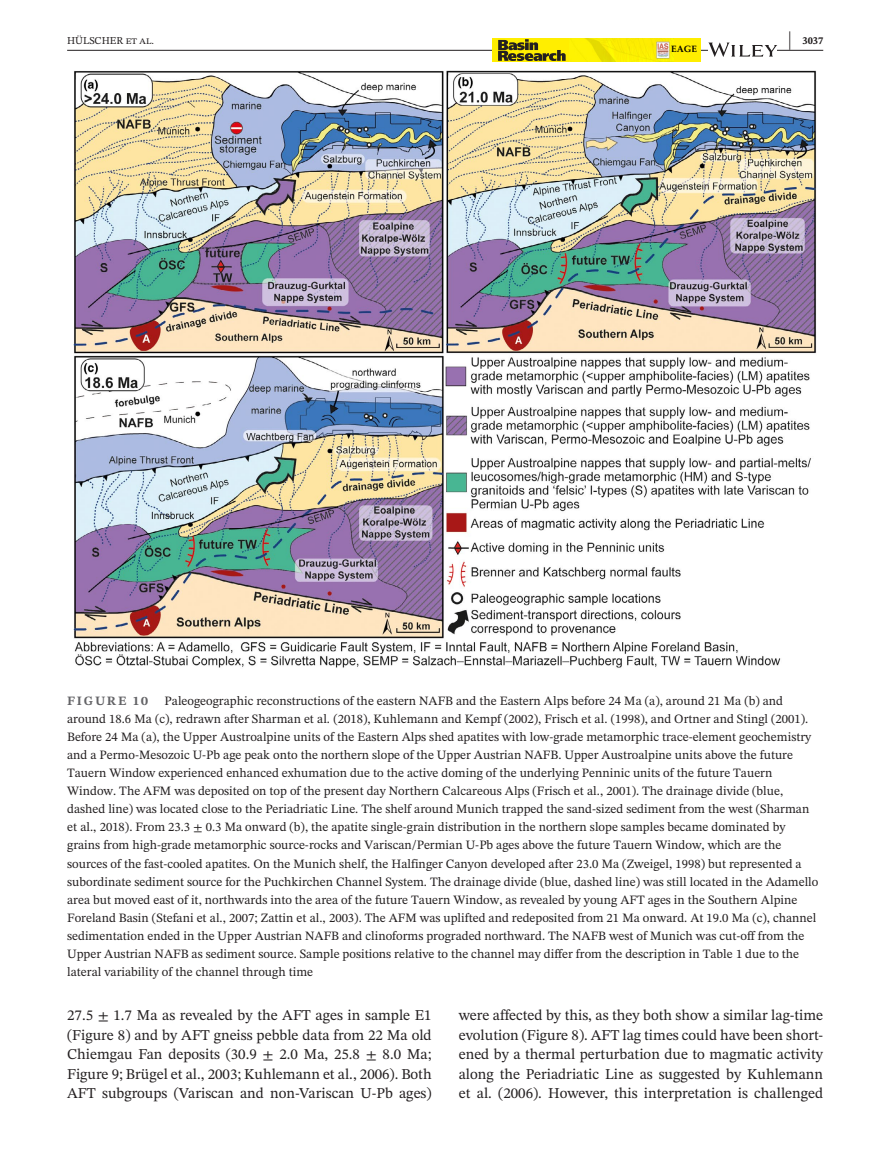
<style>
.page{position:relative;width:893px;height:1174px;background:#fff}
.page>*{position:absolute;margin:0;border:0;box-sizing:border-box;transform-origin:0 0}
.t1{font:15px/19.5px "STIX Two Text";color:#231f20;text-align:justify}
.t2{font:12.75px/18px "STIX Two Text";color:#231f20}
.t3{font:700 12.75px "STIX Two Text";letter-spacing:.14em;color:#636366}
.t4{font:10.5px "STIX Two Text";color:#231f20}
.t5{font:700 10.5px "STIX Two Text";color:#231f20}
.t6{font:700 9.15px "Palatino Linotype";color:#000}
.s1{font-size:21.6px}
</style>
<div class="page">
<hr style="left:67px;top:50px;width:756px;height:1px;background:#231f20">
<div style="left:493px;top:38px;width:208px;height:24px;background:#fe0"></div>
<img style="left:585px;top:38px;width:88px;height:24px">
<svg style="left:498px;top:39px;width:68px;height:22px"></svg>
<svg style="left:708px;top:43px;width:69px;height:14px"></svg>
<img style="left:73px;top:70px;width:744px;height:598px">
<p class="t4" style="left:67px;top:33px;width:88px">HÜLSCHER et al.</p>
<p class="t6" style="left:671px;top:43px;width:27px">EAGE</p>
<p class="t5" style="left:788px;top:33px;width:36px"><span class="s1">|</span> 3037</p>
<p class="t2" style="left:67px;top:692px;width:753px;text-indent:97px">Paleogeographic reconstructions of the eastern NAFB and the Eastern Alps before 24 Ma (a), around 21 Ma (b) and around 18.6 Ma (c), redrawn after Sharman et al. (2018), Kuhlemann and Kempf (2002), Frisch et al. (1998), and Ortner and Stingl (2001).<br>Before 24 Ma (a), the Upper Austroalpine units of the Eastern Alps shed apatites with low-grade metamorphic trace-element geochemistry and a Permo-Mesozoic U-Pb age peak onto the northern slope of the Upper Austrian NAFB. Upper Austroalpine units above the future Tauern Window experienced enhanced exhumation due to the active doming of the underlying Penninic units of the future Tauern Window. The AFM was deposited on top of the present day Northern Calcareous Alps (Frisch et al., 2001). The drainage divide (blue, dashed line) was located close to the Periadriatic Line. The shelf around Munich trapped the sand-sized sediment from the west (Sharman et al., 2018). From 23.3 ± 0.3 Ma onward (b), the apatite single-grain distribution in the northern slope samples became dominated by grains from high-grade metamorphic source-rocks and Variscan/Permian U-Pb ages above the future Tauern Window, which are the sources of the fast-cooled apatites. On the Munich shelf, the Halfinger Canyon developed after 23.0 Ma (Zweigel, 1998) but represented a subordinate sediment source for the Puchkirchen Channel System. The drainage divide (blue, dashed line) was still located in the Adamello area but moved east of it, northwards into the area of the future Tauern Window, as revealed by young AFT ages in the Southern Alpine Foreland Basin (Stefani et al., 2007; Zattin et al., 2003). The AFM was uplifted and redeposited from 21 Ma onward. At 19.0 Ma (c), channel sedimentation ended in the Upper Austrian NAFB and clinoforms prograded northward. The NAFB west of Munich was cut-off from the Upper Austrian NAFB as sediment source. Sample positions relative to the channel may differ from the description in Table 1 due to the lateral variability of the channel through time</p>
<p class="t3" style="left:67px;top:692px;width:83px">FIGURE 10</p>
<p class="t1" style="left:67px;top:1005px;width:366px">27.5 ± 1.7 Ma as revealed by the AFT ages in sample E1 (Figure 8) and by AFT gneiss pebble data from 22 Ma old Chiemgau Fan deposits (30.9 ± 2.0 Ma, 25.8 ± 8.0 Ma; Figure 9; Brügel et al., 2003; Kuhlemann et al., 2006). Both AFT subgroups (Variscan and non-Variscan U-Pb ages)</p>
<p class="t1" style="left:459px;top:1005px;width:366px">were affected by this, as they both show a similar lag-time evolution (Figure 8). AFT lag times could have been short&shy;ened by a thermal perturbation due to magmatic activity along the Periadriatic Line as suggested by Kuhlemann et al. (2006). However, this interpretation is challenged</p>
</div>
